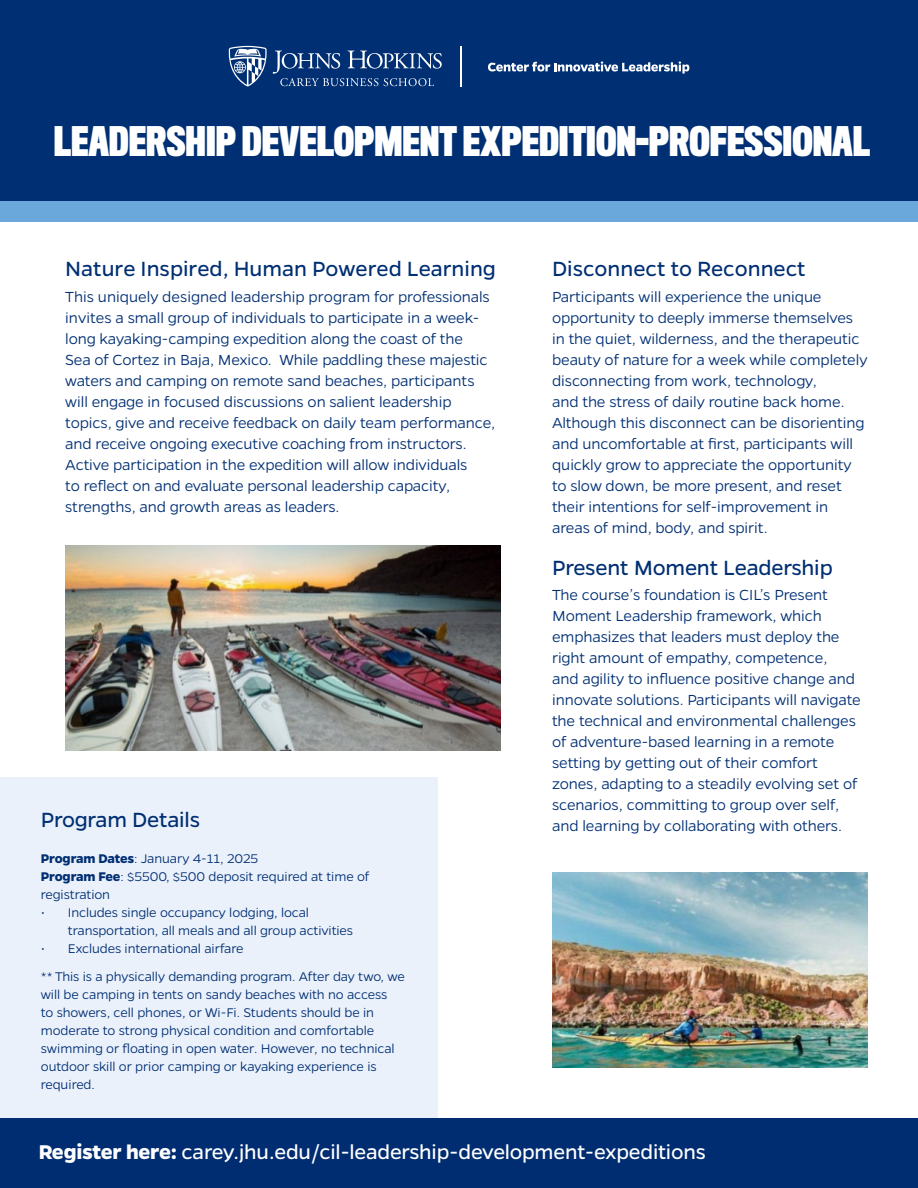
<style>
.page{position:relative;width:918px;height:1188px;background:#fff}
.page>*{position:absolute;margin:0;border:0;box-sizing:border-box;transform-origin:0 0}
.t1{font:700 37.5px "Titling Gothic FB Comp";color:#fff}
.t2{font:23.25px "Gentona";color:#002f73}
.t3{font:22.5px "Gentona";letter-spacing:-.01em;color:#fff}
.t4{font:300 16.5px/21px "Gentona";letter-spacing:-.01em;color:#002f73}
.t5{font:300 14.25px/18px "Gentona";letter-spacing:-.01em;color:#002f73}
.s1{font-weight:700}
</style>
<div class="page">
<div style="left:0;top:777px;width:437px;height:386px;background:#ebf1fb"></div>
<div style="left:0;top:1119px;width:918px;height:69px;background:#002d72"></div>
<div style="left:0;top:0;width:918px;height:211px;background:#003073"></div>
<svg style="left:229px;top:46px;width:38px;height:40px"></svg>
<svg style="left:273px;top:51px;width:169px;height:35px"></svg>
<hr style="left:460px;top:46px;width:2px;height:41px;background:#fff">
<svg style="left:488px;top:61px;width:201px;height:13px"></svg>
<div style="left:0;top:201px;width:918px;height:20px;background:#6aa8db"></div>
<img style="left:65px;top:545px;width:435px;height:206px">
<img style="left:552px;top:873px;width:316px;height:194px">
<p class="t1" style="left:54px;top:120px;width:818px">LEADERSHIP DEVELOPMENT EXPEDITION-PROFESSIONAL</p>
<p class="t2" style="left:65px;top:256px;width:432px">Nature Inspired, Human Powered Learning</p>
<p class="t4" style="left:65px;top:286px;width:432px">This uniquely designed leadership program for professionals invites a small group of individuals to participate in a week&shy;long kayaking-camping expedition along the coast of the<br>Sea of Cortez in Baja, Mexico. While paddling these majestic waters and camping on remote sand beaches, participants will engage in focused discussions on salient leadership topics, give and receive feedback on daily team performance, and receive ongoing executive coaching from instructors.<br>Active participation in the expedition will allow individuals<br>to reflect on and evaluate personal leadership capacity, strengths, and growth areas as leaders.</p>
<p class="t2" style="left:41px;top:806px;width:161px">Program Details</p>
<p class="t5" style="left:41px;top:850px;width:219px"><span class="s1">Program Dates</span>: January 4-11, 2025</p>
<p class="t5" style="left:41px;top:868px;width:330px"><span class="s1">Program Fee</span>: $5500, $500 deposit required at time of registration</p>
<p class="t5" style="left:68px;top:904px;width:287px;text-indent:-27px">• Includes single occupancy lodging, local transportation, all meals and all group activities</p>
<p class="t5" style="left:41px;top:940px;width:204px">• Excludes international airfare</p>
<p class="t5" style="left:41px;top:967px;width:366px">** This is a physically demanding program. After day two, we will be camping in tents on sandy beaches with no access<br>to showers, cell phones, or Wi-Fi. Students should be in moderate to strong physical condition and comfortable swimming or floating in open water. However, no technical outdoor skill or prior camping or kayaking experience is required.</p>
<p class="t2" style="left:552px;top:256px;width:255px">Disconnect to Reconnect</p>
<p class="t4" style="left:552px;top:286px;width:317px">Participants will experience the unique opportunity to deeply immerse themselves in the quiet, wilderness, and the therapeutic beauty of nature for a week while completely disconnecting from work, technology,<br>and the stress of daily routine back home.<br>Although this disconnect can be disorienting and uncomfortable at first, participants will quickly grow to appreciate the opportunity to slow down, be more present, and reset their intentions for self-improvement in areas of mind, body, and spirit.</p>
<p class="t2" style="left:552px;top:555px;width:282px">Present Moment Leadership</p>
<p class="t4" style="left:552px;top:585px;width:310px">The course’s foundation is CIL’s Present Moment Leadership framework, which emphasizes that leaders must deploy the right amount of empathy, competence,<br>and agility to influence positive change and innovate solutions. Participants will navigate the technical and environmental challenges of adventure-based learning in a remote setting by getting out of their comfort zones, adapting to a steadily evolving set of scenarios, committing to group over self, and learning by collaborating with others.</p>
<p class="t3" style="left:39px;top:1139px;width:669px"><span class="s1">Register here:</span> carey.jhu.edu/cil-leadership-development-expeditions</p>
</div>
